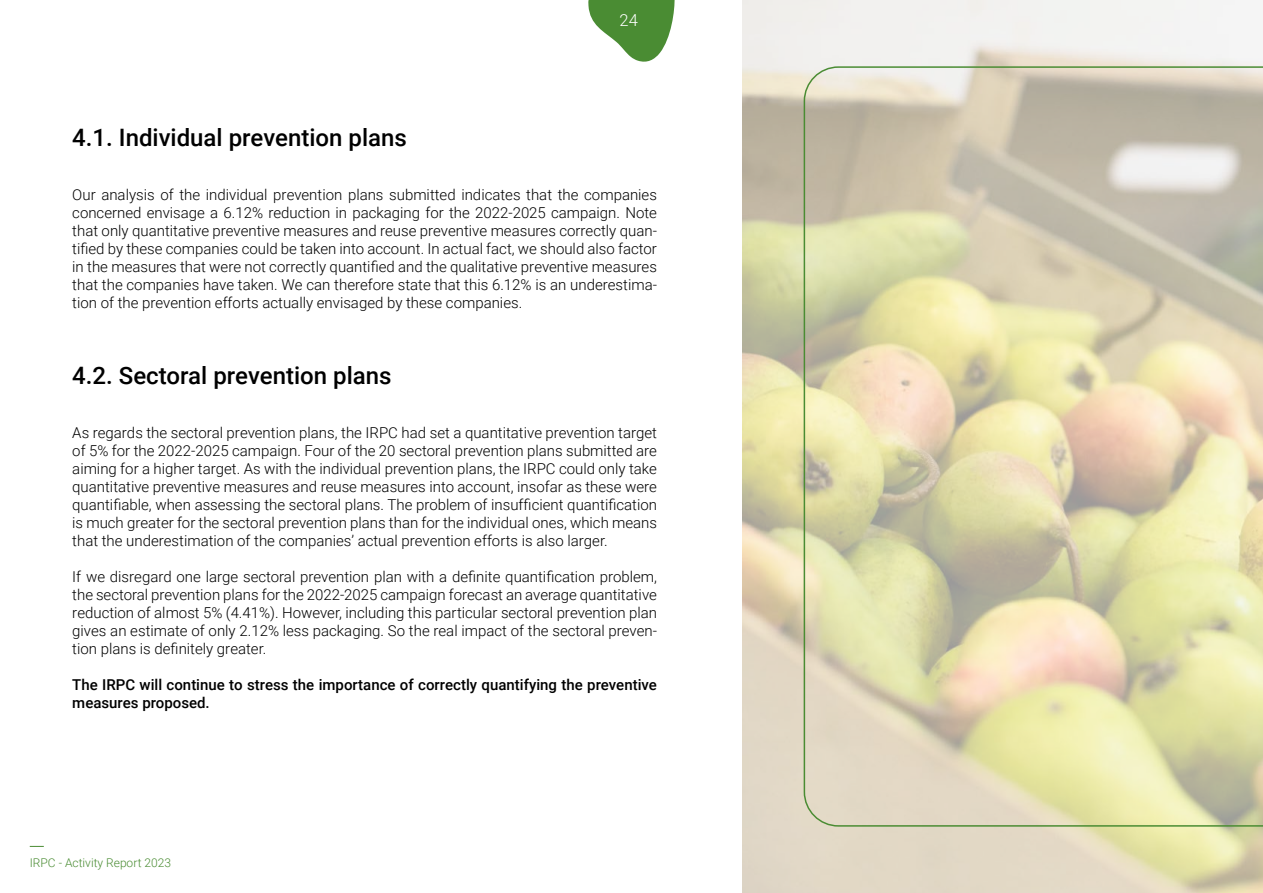
<style>
.page{position:relative;width:1263px;height:893px;background:#fff}
.page>*{position:absolute;margin:0;border:0;box-sizing:border-box;transform-origin:0 0}
.t1{font:500 24px "Roboto";color:#000}
.t2{font:300 16.5px "Roboto";color:#fff}
.t3{font:300 15px/18px "Roboto";color:#000;text-align:justify}
.t4{font:500 15px/18px "Roboto";color:#000}
.t5{font:300 12px "Roboto";color:#4a8c33}
</style>
<div class="page">
<img style="left:742px;top:0;width:521px;height:893px">
<svg style="left:804px;top:66px;width:459px;height:761px;background:#d9d2ae"></svg>
<svg style="left:30px;top:846px;width:14px;height:1px"></svg>
<svg style="left:588px;top:0;width:87px;height:62px"></svg>
<p class="t2" style="left:620px;top:9px;width:20px">24</p>
<h1 class="t1" style="left:72px;top:121px;width:336px">4.1. Individual prevention plans</h1>
<p class="t3" style="left:72px;top:185px;width:586px">Our analysis of the individual prevention plans submitted indicates that the companies concerned envisage a 6.12% reduction in packaging for the 2022-2025 campaign. Note that only quantitative preventive measures and reuse preventive measures correctly quan&shy;tified by these companies could be taken into account. In actual fact, we should also factor in the measures that were not correctly quantified and the qualitative preventive measures that the companies have taken. We can therefore state that this 6.12% is an underestima&shy;tion of the prevention efforts actually envisaged by these companies.</p>
<h1 class="t1" style="left:72px;top:359px;width:321px">4.2. Sectoral prevention plans</h1>
<p class="t3" style="left:72px;top:423px;width:586px">As regards the sectoral prevention plans, the IRPC had set a quantitative prevention target of 5% for the 2022-2025 campaign. Four of the 20 sectoral prevention plans submitted are aiming for a higher target. As with the individual prevention plans, the IRPC could only take quantitative preventive measures and reuse measures into account, insofar as these were quantifiable, when assessing the sectoral plans. The problem of insufficient quantification is much greater for the sectoral prevention plans than for the individual ones, which means that the underestimation of the companies’ actual prevention efforts is also larger.</p>
<p class="t3" style="left:72px;top:567px;width:586px">If we disregard one large sectoral prevention plan with a definite quantification problem, the sectoral prevention plans for the 2022-2025 campaign forecast an average quantitative reduction of almost 5% (4.41%). However, including this particular sectoral prevention plan gives an estimate of only 2.12% less packaging. So the real impact of the sectoral preven&shy;tion plans is definitely greater.</p>
<p class="t4" style="left:72px;top:675px;width:586px">The IRPC will continue to stress the importance of correctly quantifying the preventive measures proposed.</p>
<p class="t5" style="left:30px;top:854px;width:143px">IRPC - Activity Report 2023</p>
</div>
